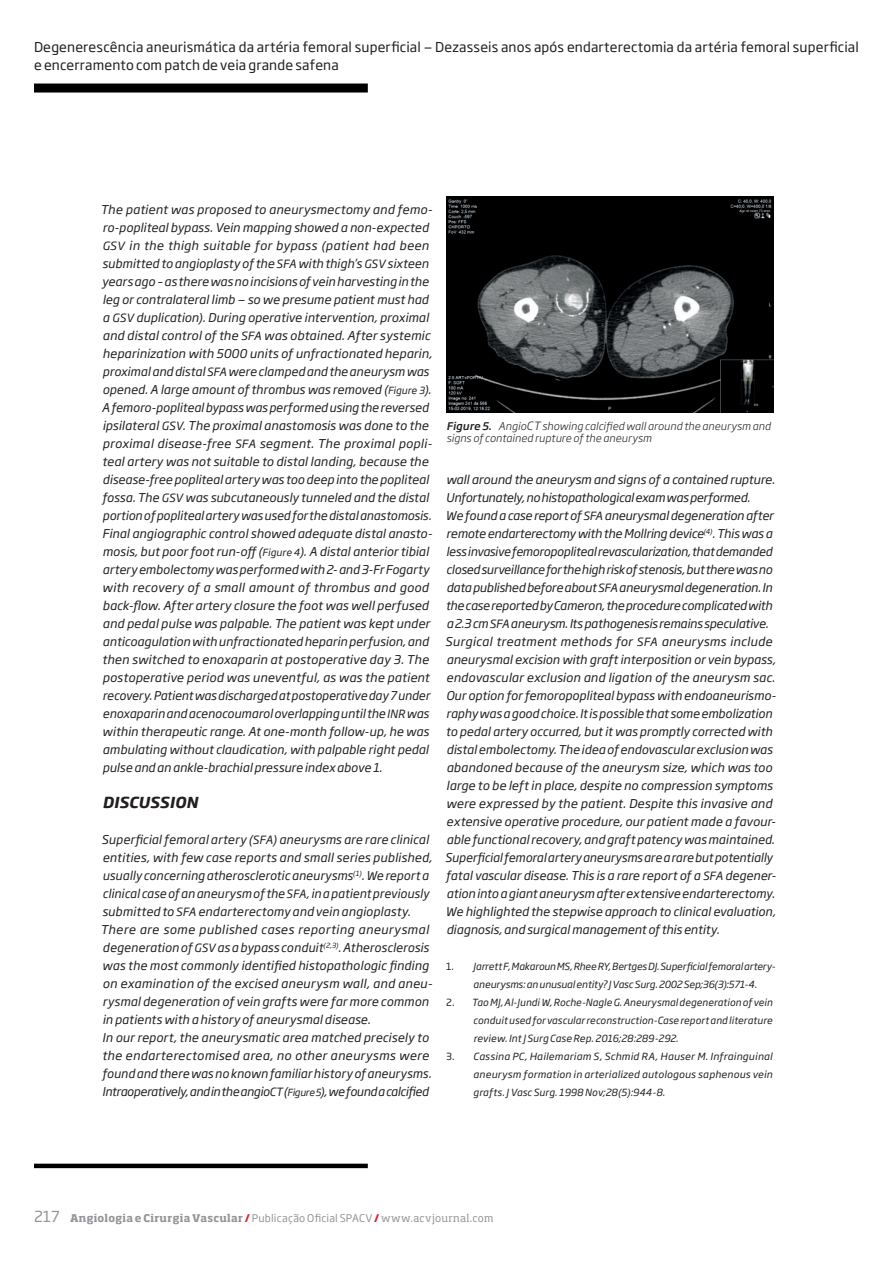
<style>
.page{position:relative;width:893px;height:1263px;background:#fff}
.page>*{position:absolute;margin:0;border:0;box-sizing:border-box;transform-origin:0 0}
._05__subtítulos{font:italic 700 15px "Soho Gothic Pro";letter-spacing:.015em;color:#231f20}
._06__miolo{font:13.5px/18px "Soho Gothic Pro";letter-spacing:.01em;color:#231f20}
._06__miolo-2{font:italic 12px/18px "Soho Gothic Pro";letter-spacing:.005em;color:#231f20}
._06__miolo-3{font:italic 12px/18px "Soho Gothic Pro";letter-spacing:-.015em;color:#231f20}
._06__miolo-4{font:italic 12px "Soho Gothic Pro";letter-spacing:-.02em;color:#231f20}
._09__legendas{font:italic 300 10.5px/12px "Soho Gothic Pro";letter-spacing:.015em;color:#231f20}
.t1{font:700 10.5px "Soho Std";letter-spacing:.03em;color:#939598}
.t2{font:italic 9.75px/18px "Soho Gothic Pro";letter-spacing:.005em;color:#231f20;text-align:justify}
.s1{font-size:11.25px}
.s2{font-size:9.75px}
.s3{font-weight:500}
.s4{font-style:normal}
.s5{font-family:"Soho Gothic Pro";font-weight:400;font-size:15px}
.s6{color:#e51a23}
.s7{font-family:"Soho Gothic Pro";font-weight:400}
.s8{font-weight:400}
</style>
<div class="page">
<div style="left:34px;top:84px;width:334px;height:9px;background:#000"></div>
<hr style="left:34px;top:1164px;width:334px;height:4px;background:#000">
<img style="left:446px;top:196px;width:327px;height:216px">
<p class="_06__miolo" style="left:34px;top:37px;width:826px">Degenerescência aneurismática da artéria femoral superficial — Dezasseis anos após endarterectomia da artéria femoral superficial e encerramento com patch de veia grande safena</p>
<p class="_06__miolo-2" style="left:100px;top:200px;width:333px">The patient was proposed to aneurysmectomy and femo&shy;ro-popliteal bypass. Vein mapping showed a non-expected <span class="s1">GSV</span> in the thigh suitable for bypass (patient had been submitted to angioplasty of the <span class="s1">SFA</span> with thigh’s <span class="s1">GSV</span> sixteen years ago – as there was no incisions of vein harvesting in the leg or contralateral limb — so we presume patient must had a <span class="s1">GSV</span> duplication). During operative intervention, proximal and distal control of the <span class="s1">SFA</span> was obtained. After systemic heparinization with 5000 units of unfractionated heparin, proximal and distal <span class="s1">SFA</span> were clamped and the aneurysm was opened. A large amount of thrombus was removed (<span class="s2">Figure 3</span>).<br>A femoro-popliteal bypass was performed using the reversed ipsilateral <span class="s1">GSV</span>. The proximal anastomosis was done to the proximal disease-free <span class="s1">SFA</span> segment. The proximal popli&shy;teal artery was not suitable to distal landing, because the disease-free popliteal artery was too deep into the popliteal fossa. The <span class="s1">GSV</span> was subcutaneously tunneled and the distal portion of popliteal artery was used for the distal anastomosis.<br>Final angiographic control showed adequate distal anasto&shy;mosis, but poor foot run-off (<span class="s2">Figure 4</span>). A distal anterior tibial artery embolectomy was performed with 2- and 3-Fr Fogarty with recovery of a small amount of thrombus and good back-flow. After artery closure the foot was well perfused and pedal pulse was palpable. The patient was kept under anticoagulation with unfractionated heparin perfusion, and then switched to enoxaparin at postoperative day 3. The postoperative period was uneventful, as was the patient recovery. Patient was discharged at postoperative day 7 under enoxaparin and acenocoumarol overlapping until the <span class="s1">INR</span> was within therapeutic range. At one-month follow-up, he was ambulating without claudication, with palpable right pedal pulse and an ankle-brachial pressure index above 1.</p>
<p class="_05__subtítulos" style="left:102px;top:791px;width:97px">DISCUSSION</p>
<p class="_06__miolo-2" style="left:102px;top:830px;width:332px">Superficial femoral artery (<span class="s1">SFA</span>) aneurysms are rare clinical entities, with few case reports and small series published, usually concerning atherosclerotic aneurysms<sup>(1)</sup>. We report a clinical case of an aneurysm of the <span class="s1">SFA</span>, in a patient previously submitted to <span class="s1">SFA</span> endarterectomy and vein angioplasty.</p>
<p class="_06__miolo-2" style="left:100px;top:920px;width:333px">There are some published cases reporting aneurysmal degeneration of <span class="s1">GSV</span> as a bypass conduit<sup>(2,3)</sup>. Atherosclerosis was the most commonly identified histopathologic finding on examination of the excised aneurysm wall, and aneu&shy;rysmal degeneration of vein grafts were far more common in patients with a history of aneurysmal disease.</p>
<p class="_06__miolo-2" style="left:102px;top:1028px;width:331px">In our report, the aneurysmatic area matched precisely to the endarterectomised area, no other aneurysms were found and there was no known familiar history of aneurysms.</p>
<p class="_06__miolo-4" style="left:102px;top:1082px;width:328px">Intraoperatively, and in the angio<span class="s1">CT</span> (<span class="s2">Figure 5</span>), we found a calcified</p>
<p class="_09__legendas" style="left:446px;top:419px;width:326px"><span class="s3">Figure 5.</span> Angio<span class="s1">CT</span> showing calcified wall around the aneurysm and signs of contained rupture of the aneurysm</p>
<p class="_06__miolo-3" style="left:446px;top:470px;width:330px">wall around the aneurysm and signs of a contained rupture.<br>Unfortunately, no histopathological exam was performed.</p>
<p class="_06__miolo-2" style="left:446px;top:506px;width:329px;text-align:justify">We found a case report of <span class="s1">SFA</span> aneurysmal degeneration after remote endarterectomy with the Mollring device<sup>(4)</sup>. This was a less invasive femoropopliteal revascularization, that demanded closed surveillance for the high risk of stenosis, but there was no data published before about <span class="s1">SFA</span> aneurysmal degeneration. In the case reported by Cameron, the procedure complicated with a 2.3 cm <span class="s1">SFA</span> aneurysm. Its pathogenesis remains speculative.</p>
<p class="_06__miolo-2" style="left:445px;top:632px;width:332px">Surgical treatment methods for <span class="s1">SFA</span> aneurysms include aneurysmal excision with graft interposition or vein bypass, endovascular exclusion and ligation of the aneurysm sac.<br>Our option for femoropopliteal bypass with endoaneurismo&shy;raphy was a good choice. It is possible that some embolization to pedal artery occurred, but it was promptly corrected with distal embolectomy. The idea of endovascular exclusion was abandoned because of the aneurysm size, which was too large to be left in place, despite no compression symptoms were expressed by the patient. Despite this invasive and extensive operative procedure, our patient made a favour&shy;able functional recovery, and graft patency was maintained.</p>
<p class="_06__miolo-2" style="left:445px;top:848px;width:332px">Superficial femoral artery aneurysms are a rare but potentially fatal vascular disease. This is a rare report of a <span class="s1">SFA</span> degener&shy;ation into a giant aneurysm after extensive endarterectomy.<br>We highlighted the stepwise approach to clinical evaluation, diagnosis, and surgical management of this entity.</p>
<p class="t2" style="left:473px;top:957px;width:303px;text-indent:-27px"><span class="s4">1.</span> Jarrett F, Makaroun MS, Rhee RY, Bertges DJ. Superficial femoral artery&shy;aneurysms: an unusual entity? J Vasc Surg. 2002 Sep;36(3):571-4.</p>
<p class="t2" style="left:473px;top:993px;width:301px;text-indent:-27px"><span class="s4">2.</span> Tao MJ, Al-Jundi W, Roche-Nagle G. Aneurysmal degeneration of vein conduit used for vascular reconstruction-Case report and literature review. Int J Surg Case Rep. 2016;28:289-292.</p>
<p class="t2" style="left:473px;top:1047px;width:301px;text-indent:-27px"><span class="s4">3.</span> Cassina PC, Hailemariam S, Schmid RA, Hauser M. Infrainguinal aneurysm formation in arterialized autologous saphenous vein grafts. J Vasc Surg. 1998 Nov;28(5):944-8.</p>
<p class="t1" style="left:34px;top:1211px;width:461px"><span class="s5">217</span> Angiologia e Cirurgia Vascular <span class="s6">/</span> <span class="s7">Publicação Oficial SPACV</span> <span class="s6">/</span> <span class="s8">www.acvjournal.com</span></p>
</div>
